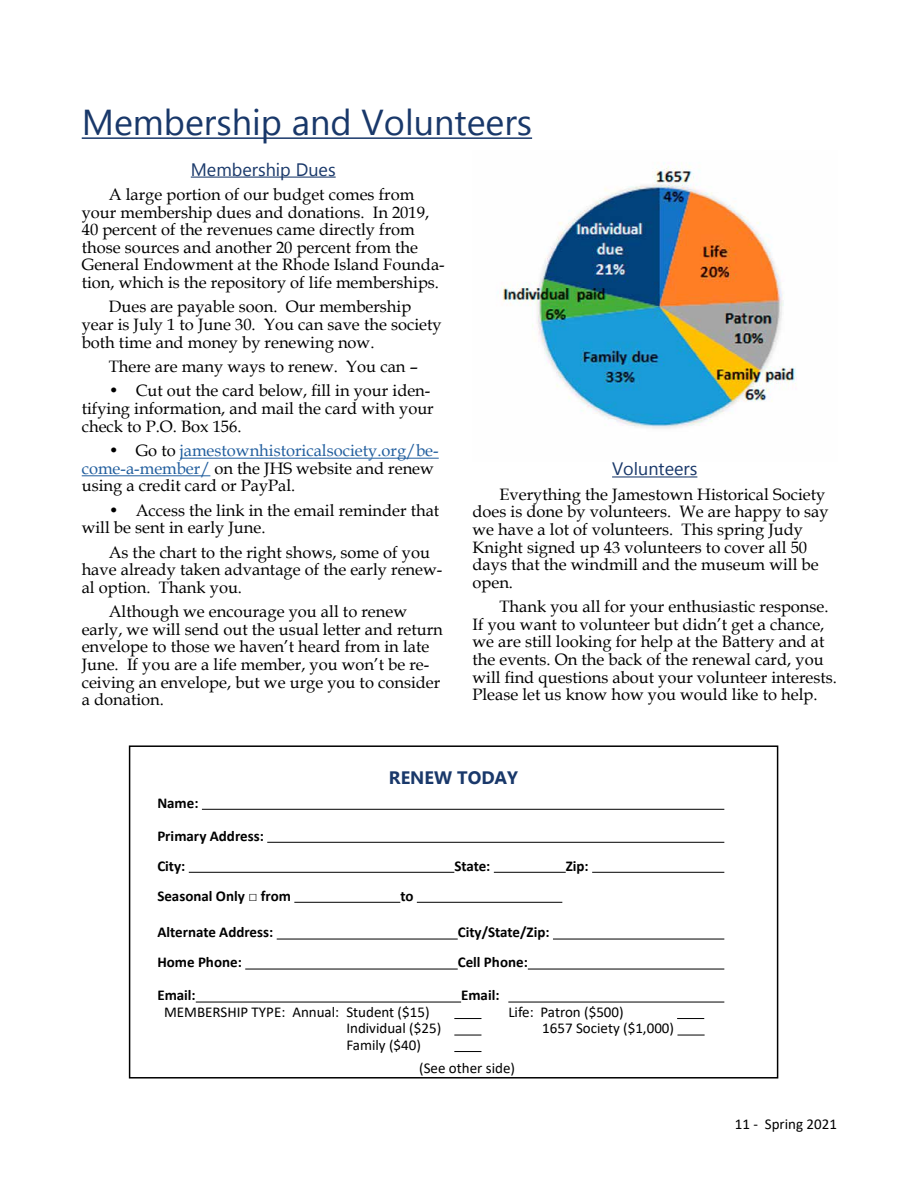
<style>
.page{position:relative;width:918px;height:1188px;background:#fff}
.page>*{position:absolute;margin:0;border:0;box-sizing:border-box;transform-origin:0 0}
.t1{font:36px "Microsoft Tai Le";color:#19386a}
.t2{font:18px "Microsoft New Tai Lue";color:#19386a}
.t3{font:700 18px "Microsoft New Tai Lue";color:#19386a}
.t4{font:16.5px/17.5px "Book Antiqua";color:#000}
.t5{font:15px/23.2px "Calibri";color:#000}
.t6{font:700 15px/30px "Calibri";color:#000}
.s1{color:#215e9e}
</style>
<div class="page">
<hr style="left:82px;top:137px;width:450px;height:2px;background:#19386a">
<hr style="left:191px;top:177px;width:145px;height:1px;background:#19386a">
<hr style="left:180px;top:458px;width:259px;height:1px;background:#215e9e">
<hr style="left:82px;top:475px;width:128px;height:1px;background:#215e9e">
<hr style="left:612px;top:476px;width:85px;height:1px;background:#19386a">
<hr style="left:202px;top:809px;width:522px;height:1px;background:#000">
<hr style="left:267px;top:842px;width:457px;height:1px;background:#000">
<hr style="left:189px;top:872px;width:265px;height:1px;background:#000">
<hr style="left:494px;top:872px;width:72px;height:1px;background:#000">
<hr style="left:592px;top:872px;width:132px;height:1px;background:#000">
<hr style="left:294px;top:902px;width:106px;height:1px;background:#000">
<hr style="left:417px;top:902px;width:145px;height:1px;background:#000">
<hr style="left:277px;top:939px;width:181px;height:1px;background:#000">
<hr style="left:553px;top:939px;width:171px;height:1px;background:#000">
<hr style="left:245px;top:969px;width:213px;height:1px;background:#000">
<hr style="left:528px;top:969px;width:196px;height:1px;background:#000">
<hr style="left:196px;top:1002px;width:265px;height:1px;background:#000">
<hr style="left:508px;top:1002px;width:216px;height:1px;background:#000">
<svg style="left:454px;top:1018px;width:27px;height:1px"></svg>
<svg style="left:677px;top:1018px;width:27px;height:1px"></svg>
<svg style="left:454px;top:1035px;width:27px;height:1px"></svg>
<svg style="left:677px;top:1035px;width:28px;height:1px"></svg>
<svg style="left:454px;top:1051px;width:27px;height:1px"></svg>
<div style="left:129px;top:745px;width:649px;height:334px;border:2px solid #000"></div>
<img style="left:497px;top:162px;width:300px;height:267px">
<h1 class="t1" style="left:82px;top:102px;width:452px">Membership and Volunteers</h1>
<p class="t2" style="left:191px;top:159px;width:146px">Membership Dues</p>
<p class="t4" style="left:82px;top:185px;width:364px;text-indent:27px">A large portion of our budget comes from your membership dues and donations. In 2019, 40 percent of the revenues came directly from those sources and another 20 percent from the General Endowment at the Rhode Island Founda&shy;tion, which is the repository of life memberships.</p>
<p class="t4" style="left:82px;top:298px;width:361px;text-indent:27px">Dues are payable soon. Our membership year is July 1 to June 30. You can save the society both time and money by renewing now.</p>
<p class="t4" style="left:109px;top:357px;width:311px">There are many ways to renew. You can –</p>
<p class="t4" style="left:82px;top:382px;width:354px;text-indent:27px">• Cut out the card below, fill in your iden&shy;tifying information, and mail the card with your check to P.O. Box 156.</p>
<p class="t4" style="left:82px;top:441px;width:358px;text-indent:27px">• Go to <span class="s1">jamestownhistoricalsociety.org/be&shy;come-a-member/</span> on the JHS website and renew using a credit card or PayPal.</p>
<p class="t4" style="left:82px;top:501px;width:359px;text-indent:27px">• Access the link in the email reminder that will be sent in early June.</p>
<p class="t4" style="left:82px;top:543px;width:362px;text-indent:27px">As the chart to the right shows, some of you have already taken advantage of the early renew&shy;al option. Thank you.</p>
<p class="t4" style="left:82px;top:602px;width:363px;text-indent:27px">Although we encourage you all to renew early, we will send out the usual letter and return envelope to those we haven’t heard from in late June. If you are a life member, you won’t be re&shy;ceiving an envelope, but we urge you to consider a donation.</p>
<p class="t2" style="left:612px;top:459px;width:87px">Volunteers</p>
<p class="t4" style="left:473px;top:485px;width:358px;text-indent:27px">Everything the Jamestown Historical Society does is done by volunteers. We are happy to say we have a lot of volunteers. This spring Judy Knight signed up 43 volunteers to cover all 50 days that the windmill and the museum will be open.</p>
<p class="t4" style="left:473px;top:597px;width:366px;text-indent:27px">Thank you all for your enthusiastic response.<br>If you want to volunteer but didn’t get a chance, we are still looking for help at the Battery and at the events. On the back of the renewal card, you will find questions about your volunteer interests.<br>Please let us know how you would like to help.</p>
<p class="t6" style="left:157px;top:787px;width:43px">Name:</p>
<p class="t6" style="left:157px;top:820px;width:108px">Primary Address:<br>City:</p>
<p class="t3" style="left:389px;top:768px;width:131px">RENEW TODAY</p>
<p class="t6" style="left:454px;top:850px;width:38px">State:</p>
<p class="t6" style="left:566px;top:850px;width:25px">Zip:</p>
<p class="t6" style="left:157px;top:880px;width:135px">Seasonal Only □ from</p>
<p class="t6" style="left:400px;top:880px;width:15px">to</p>
<p class="t6" style="left:157px;top:917px;width:117px">Alternate Address:</p>
<p class="t6" style="left:458px;top:917px;width:93px">City/State/Zip:</p>
<p class="t6" style="left:157px;top:947px;width:86px">Home Phone:</p>
<p class="t6" style="left:458px;top:947px;width:72px">Cell Phone:</p>
<p class="t6" style="left:157px;top:980px;width:40px">Email:</p>
<p class="t6" style="left:461px;top:980px;width:40px">Email:</p>
<p class="t5" style="left:164px;top:1000px;width:267px">MEMBERSHIP TYPE: Annual: Student ($15)</p>
<p class="t5" style="left:508px;top:1000px;width:117px">Life: Patron ($500)</p>
<p class="t5" style="left:346px;top:1016px;width:96px">Individual ($25)</p>
<p class="t5" style="left:542px;top:1016px;width:133px">1657 Society ($1,000)</p>
<p class="t5" style="left:419px;top:1033px;width:97px;text-indent:-73px">Family ($40)<br>(See other side)</p>
<p class="t5" style="left:735px;top:1112px;width:104px">11 - Spring 2021</p>
</div>
